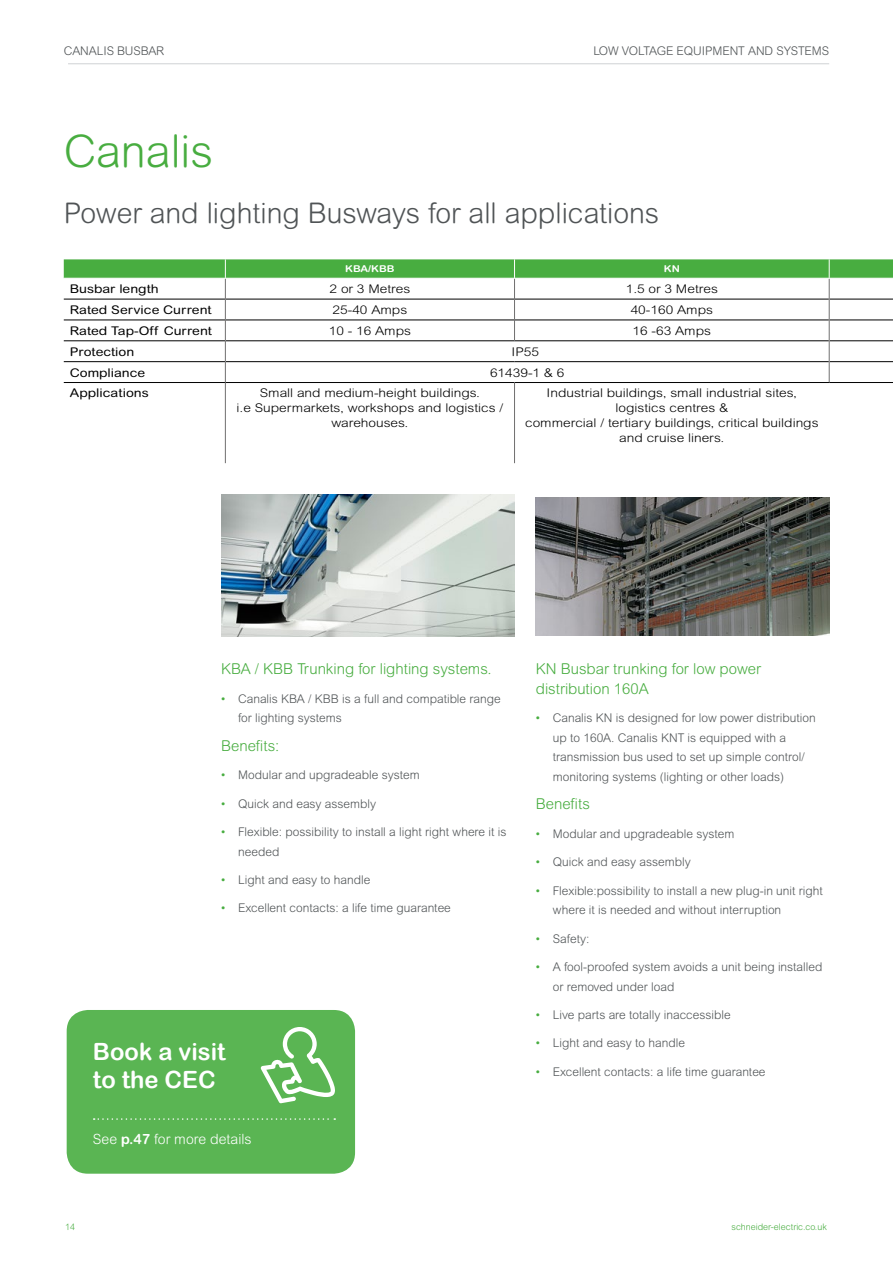
<style>
.page{position:relative;width:893px;height:1263px;background:#fff}
.page>*{position:absolute;margin:0;border:0;box-sizing:border-box;transform-origin:0 0}
.t1{font:300 45px "Arial Rounded MT Std";color:#48ad40}
.t2{font:300 28.5px "Arial Rounded MT Std";color:#505456}
.t3{font:23.85px/28.5px "Arial Rounded MT Bold";color:#fff}
.t4{font:300 15px/19.5px "Arial Rounded MT Pro";color:#48ad40}
.t5{font:300 14.1px "Arial Rounded MT Pro";color:#fff}
.t6{font:300 12px/19.5px "Arial Rounded MT Pro";color:#505456}
.t7{font:300 12px/15px "Arial Rounded MT Std";color:#000;text-align:center;scale:1.15 1}
.t8{font:12px "Arial Rounded MT Std";color:#000;scale:1.15 1}
.t9{font:300 12px "Arial Rounded MT Std";letter-spacing:-.005em;color:#505456}
.t10{font:9.3px "Arial Rounded MT Bold";color:#fff;scale:1.15 1}
.t11{font:300 9px "Arial Rounded MT Std";color:#48ad40}
.s1{color:#fff}
.s2{color:#48ad40}
.s3{font-weight:700}
</style>
<div class="page">
<hr style="left:68px;top:63px;width:761px;height:1px;background:#9fa4a9">
<hr style="left:64px;top:382px;width:161px;height:1px;background:#000">
<hr style="left:225px;top:382px;width:289px;height:1px;background:#000">
<hr style="left:514px;top:382px;width:315px;height:1px;background:#000">
<hr style="left:829px;top:382px;width:64px;height:1px;background:#000">
<svg style="left:64px;top:259px;width:829px;height:123px"></svg>
<hr style="left:64px;top:278px;width:161px;height:1px;background:#fff">
<hr style="left:225px;top:278px;width:289px;height:1px;background:#fff">
<hr style="left:514px;top:278px;width:315px;height:1px;background:#fff">
<hr style="left:829px;top:278px;width:64px;height:1px;background:#fff">
<img style="left:221px;top:494px;width:293px;height:142px">
<img style="left:536px;top:497px;width:293px;height:139px">
<hr style="left:225px;top:382px;width:1px;height:81px;background:#706f6f">
<hr style="left:514px;top:382px;width:1px;height:81px;background:#706f6f">
<div style="left:67px;top:1010px;width:288px;height:164px;background:#5ab553;border-radius:21px"></div>
<svg style="left:94px;top:1118px;width:241px;height:2px"></svg>
<svg style="left:261px;top:1027px;width:74px;height:76px"></svg>
<p class="t9" style="left:64px;top:44px;width:102px">CANALIS BUSBAR</p>
<p class="t9" style="left:593px;top:44px;width:237px">LOW VOLTAGE EQUIPMENT AND SYSTEMS</p>
<h1 class="t1" style="left:64px;top:125px;width:151px">Canalis</h1>
<h2 class="t2" style="left:64px;top:196px;width:597px">Power and lighting Busways for all applications</h2>
<p class="t10" style="left:345px;top:263px;width:44px">KBA/KBB</p>
<p class="t10" style="left:664px;top:263px;width:16px">KN</p>
<p class="t8" style="left:70px;top:282px;width:79px">Busbar length</p>
<p class="t7" style="left:330px;top:281px;width:72px">2 or 3 Metres</p>
<p class="t7" style="left:626px;top:281px;width:82px">1.5 or 3 Metres</p>
<p class="t8" style="left:70px;top:303px;width:125px">Rated Service Current</p>
<p class="t7" style="left:333px;top:302px;width:66px">25-40 Amps</p>
<p class="t7" style="left:631px;top:302px;width:73px">40-160 Amps</p>
<p class="t8" style="left:70px;top:324px;width:125px">Rated Tap-Off Current</p>
<p class="t7" style="left:329px;top:323px;width:73px">10 - 16 Amps</p>
<p class="t7" style="left:633px;top:323px;width:70px">16 -63 Amps</p>
<p class="t8" style="left:70px;top:344px;width:58px">Protection</p>
<p class="t7" style="left:512px;top:344px;width:29px">IP55<span class="s1">.</span></p>
<p class="t8" style="left:70px;top:365px;width:67px">Compliance</p>
<p class="t7" style="left:490px;top:365px;width:66px">61439-1 &amp; 6</p>
<p class="t8" style="left:70px;top:386px;width:70px">Applications</p>
<p class="t7" style="left:237px;top:385px;width:233px">Small and medium-height buildings.<br>i.e Supermarkets, workshops and logistics / warehouses.</p>
<p class="t7" style="left:525px;top:385px;width:257px">Industrial buildings, small industrial sites, logistics centres &amp;<br>commercial / tertiary buildings, critical buildings and cruise liners.</p>
<p class="t4" style="left:221px;top:660px;width:272px">KBA / KBB Trunking for lighting systems.</p>
<p class="t6" style="left:238px;top:689px;width:264px;text-indent:-17px"><span class="s2">•</span> Canalis KBA / KBB is a full and compatible range for lighting systems</p>
<p class="t4" style="left:221px;top:736px;width:60px">Benefits:</p>
<p class="t6" style="left:221px;top:766px;width:200px"><span class="s2">•</span> Modular and upgradeable system</p>
<p class="t6" style="left:221px;top:794px;width:156px"><span class="s2">•</span> Quick and easy assembly</p>
<p class="t6" style="left:238px;top:823px;width:270px;text-indent:-17px"><span class="s2">•</span> Flexible: possibility to install a light right where it is needed</p>
<p class="t6" style="left:221px;top:870px;width:151px"><span class="s2">•</span> Light and easy to handle</p>
<p class="t6" style="left:221px;top:899px;width:231px"><span class="s2">•</span> Excellent contacts: a life time guarantee</p>
<h3 class="t3" style="left:93px;top:1037px;width:134px">Book a visit to the CEC</h3>
<p class="t5" style="left:93px;top:1131px;width:160px">See <span class="s3">p.47</span> for more details</p>
<p class="t4" style="left:536px;top:660px;width:227px">KN Busbar trunking for low power distribution 160A</p>
<p class="t6" style="left:553px;top:709px;width:264px;text-indent:-17px"><span class="s2">•</span> Canalis KN is designed for low power distribution up to 160A. Canalis KNT is equipped with a transmission bus used to set up simple control/ monitoring systems (lighting or other loads)</p>
<p class="t4" style="left:536px;top:795px;width:56px">Benefits</p>
<p class="t6" style="left:536px;top:824px;width:200px"><span class="s2">•</span> Modular and upgradeable system</p>
<p class="t6" style="left:536px;top:853px;width:156px"><span class="s2">•</span> Quick and easy assembly</p>
<p class="t6" style="left:553px;top:881px;width:272px;text-indent:-17px"><span class="s2">•</span> Flexible:possibility to install a new plug-in unit right where it is needed and without interruption</p>
<p class="t6" style="left:536px;top:929px;width:55px"><span class="s2">•</span> Safety:</p>
<p class="t6" style="left:553px;top:957px;width:271px;text-indent:-17px"><span class="s2">•</span> A fool-proofed system avoids a unit being installed or removed under load</p>
<p class="t6" style="left:536px;top:1005px;width:196px"><span class="s2">•</span> Live parts are totally inaccessible</p>
<p class="t6" style="left:536px;top:1034px;width:151px"><span class="s2">•</span> Light and easy to handle</p>
<p class="t6" style="left:536px;top:1062px;width:231px"><span class="s2">•</span> Excellent contacts: a life time guarantee</p>
<p class="t11" style="left:65px;top:1222px;width:11px">14</p>
<p class="t11" style="left:731px;top:1222px;width:97px">schneider-electric.co.uk</p>
</div>
